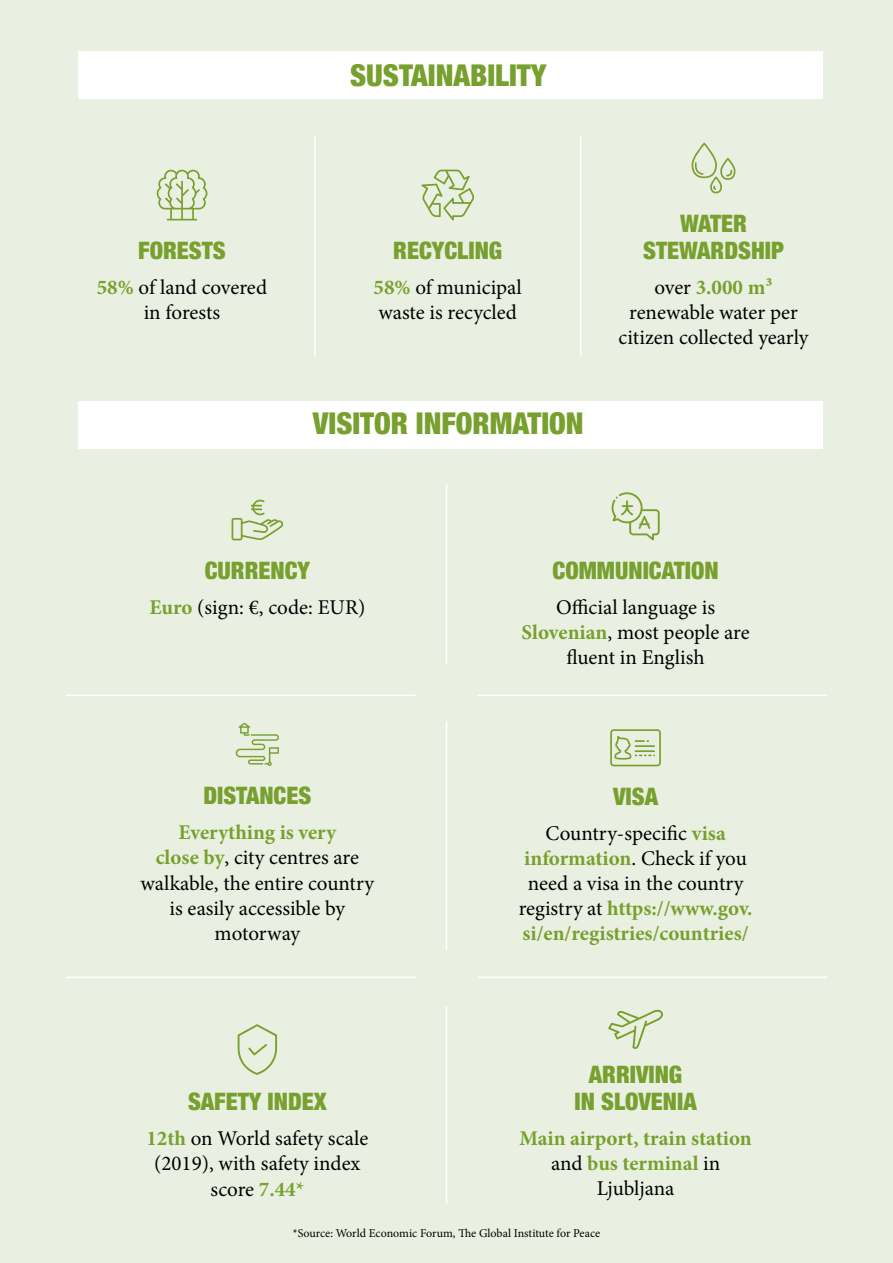
<style>
.page{position:relative;width:893px;height:1263px;background:#eaf0e1}
.page>*{position:absolute;margin:0;border:0;box-sizing:border-box;transform-origin:0 0}
.t1{font:900 condensed 30px "Helvetica Neue";color:#77a02e}
.t2{font:900 condensed 24px/27.6px "Helvetica Neue";color:#77a02e;text-align:center}
.t3{font:21px/25.2px "Minion Pro";color:#000;text-align:center}
.t4{font:700 21px/25.2px "Minion Pro";color:#77a02e;text-align:center}
.t5{font:12px "Minion Pro";letter-spacing:-.005em;color:#000}
.s1{font-weight:700;color:#77a02e}
.s2{font-weight:400;color:#000}
</style>
<div class="page">
<div style="left:78px;top:51px;width:745px;height:47px;background:#fff"></div>
<div style="left:78px;top:401px;width:745px;height:47px;background:#fff"></div>
<svg style="left:157px;top:170px;width:50px;height:50px"></svg>
<svg style="left:421px;top:170px;width:53px;height:51px"></svg>
<svg style="left:692px;top:143px;width:43px;height:50px"></svg>
<svg style="left:238px;top:1024px;width:39px;height:51px"></svg>
<svg style="left:236px;top:723px;width:43px;height:43px"></svg>
<svg style="left:232px;top:500px;width:51px;height:40px"></svg>
<svg style="left:610px;top:729px;width:51px;height:37px"></svg>
<hr style="left:635px;top:745px;width:20px;height:2px;background:#77a02e">
<hr style="left:635px;top:750px;width:20px;height:2px;background:#77a02e">
<svg style="left:608px;top:1010px;width:55px;height:39px"></svg>
<svg style="left:612px;top:492px;width:48px;height:48px"></svg>
<hr style="left:314px;top:136px;width:2px;height:221px;background:#fff">
<hr style="left:446px;top:721px;width:1px;height:229px;background:#fff">
<hr style="left:446px;top:485px;width:1px;height:180px;background:#fff">
<hr style="left:580px;top:136px;width:1px;height:221px;background:#fff">
<hr style="left:446px;top:1007px;width:1px;height:196px;background:#fff">
<hr style="left:478px;top:977px;width:349px;height:1px;background:#fff">
<hr style="left:66px;top:977px;width:349px;height:1px;background:#fff">
<hr style="left:478px;top:695px;width:349px;height:1px;background:#fff">
<hr style="left:66px;top:695px;width:349px;height:1px;background:#fff">
<h1 class="t1" style="left:350px;top:50px;width:198px">SUSTAINABILITY</h1>
<p class="t2" style="left:138px;top:235px;width:89px">FORESTS</p>
<p class="t3" style="left:97px;top:274px;width:172px"><span class="s1">58%</span> of land covered in forests</p>
<p class="t2" style="left:393px;top:235px;width:110px">RECYCLING</p>
<p class="t3" style="left:374px;top:274px;width:150px;text-align:left"><span class="s1">58%</span> of municipal waste is recycled</p>
<h1 class="t1" style="left:313px;top:399px;width:272px">VISITOR INFORMATION</h1>
<p class="t2" style="left:643px;top:208px;width:142px">WATER<br>STEWARDSHIP</p>
<p class="t3" style="left:619px;top:274px;width:191px">over <span class="s1">3.000 m3 </span>renewable water per citizen collected yearly</p>
<p class="t2" style="left:205px;top:555px;width:107px">CURRENCY</p>
<p class="t3" style="left:149px;top:594px;width:218px"><span class="s1">Euro</span> (sign: €, code: EUR)</p>
<p class="t2" style="left:552px;top:555px;width:168px">COMMUNICATION</p>
<p class="t3" style="left:522px;top:594px;width:230px">Official language is<br><span class="s1">Slovenian</span>, most people are fluent in English</p>
<p class="t2" style="left:203px;top:781px;width:110px">DISTANCES</p>
<p class="t2" style="left:613px;top:781px;width:46px">VISA</p>
<p class="t3" style="left:141px;top:820px;width:235px"><span class="s1">Everything is very<br>close by</span>, city centres are walkable, the entire country is easily accessible by motorway</p>
<p class="t3" style="left:519px;top:820px;width:235px">Country-specific <span class="s1">visa information</span>. Check if you need a visa in the country registry at <span class="s1">https://www.gov. si/en/registries/countries/</span></p>
<p class="t2" style="left:188px;top:1087px;width:140px">SAFETY INDEX</p>
<p class="t2" style="left:574px;top:1059px;width:124px">ARRIVING<br>IN SLOVENIA</p>
<p class="t3" style="left:146px;top:1126px;width:223px"><span class="s1">12th</span> on World safety scale (2019), with safety index score <span class="s1">7.44*</span></p>
<p class="t4" style="left:519px;top:1125px;width:234px">Main airport, train station <span class="s2">and</span> bus terminal <span class="s2">in<br>Ljubljana</span></p>
<p class="t5" style="left:293px;top:1225px;width:309px">*Source: World Economic Forum, The Global Institute for Peace</p>
</div>
